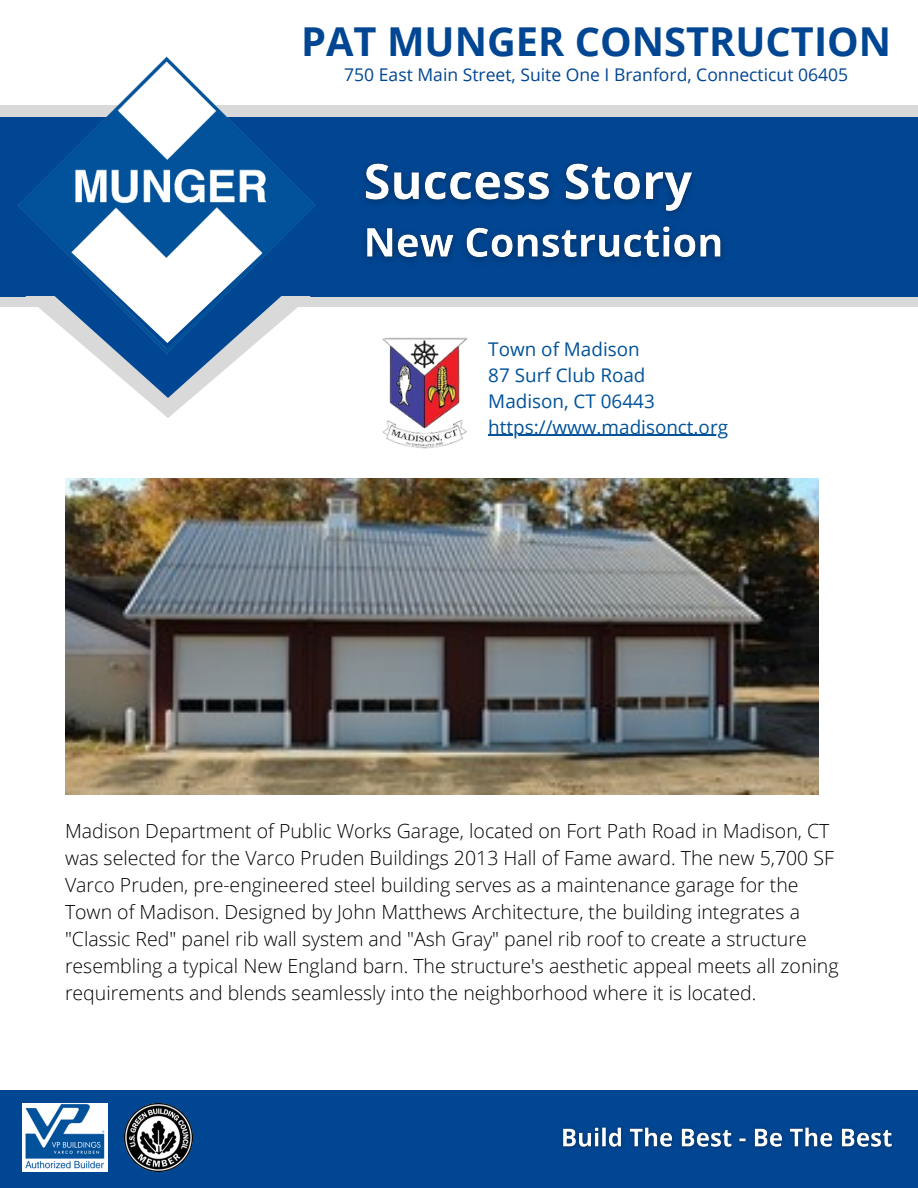
<style>
.page{position:relative;width:918px;height:1188px;background:#fff}
.page>*{position:absolute;margin:0;border:0;box-sizing:border-box;transform-origin:0 0}
.t1{font:700 39.75px "Open Sans";color:#004693}
.t2{font:300 19.5px/27px "Open Sans";color:#000}
.t3{font:18.9px/25.8px "Open Sans";color:#01529a}
.t4{font:17.55px "Open Sans";color:#004693}
</style>
<div class="page">
<div style="left:0;top:105px;width:918px;height:37px;background:#d9d9d9"></div>
<div style="left:0;top:270px;width:918px;height:37px;background:#d9d9d9"></div>
<div style="left:0;top:117px;width:918px;height:180px;background:#004693"></div>
<svg style="left:97px;top:357px;width:142px;height:61px"></svg>
<img style="left:18px;top:57px;width:297px;height:300px">
<div style="left:0;top:1090px;width:918px;height:98px;background:#004693"></div>
<img style="left:125px;top:1104px;width:67px;height:67px">
<img style="left:22px;top:1104px;width:86px;height:67px">
<img style="left:65px;top:479px;width:754px;height:316px">
<img style="left:364px;top:163px;width:359px;height:99px">
<img style="left:562px;top:1127px;width:330px;height:22px">
<img style="left:382px;top:337px;width:109px;height:112px">
<hr style="left:488px;top:435px;width:240px;height:1px;background:#01529a">
<p class="t1" style="left:301px;top:13px;width:592px">PAT MUNGER CONSTRUCTION</p>
<h4 class="t4" style="left:344px;top:63px;width:505px">750 East Main Street, Suite One I Branford, Connecticut 06405</h4>
<p class="t3" style="left:488px;top:336px;width:168px">Town of Madison<br>87 Surf Club Road<br>Madison, CT 06443</p>
<p class="t3" style="left:488px;top:413px;width:241px">https://www.madisonct.org</p>
<p class="t2" style="left:65px;top:817px;width:775px">Madison Department of Public Works Garage, located on Fort Path Road in Madison, CT was selected for the Varco Pruden Buildings 2013 Hall of Fame award. The new 5,700 SF Varco Pruden, pre-engineered steel building serves as a maintenance garage for the Town of Madison. Designed by John Matthews Architecture, the building integrates a "Classic Red" panel rib wall system and "Ash Gray" panel rib roof to create a structure resembling a typical New England barn. The structure's aesthetic appeal meets all zoning requirements and blends seamlessly into the neighborhood where it is located.</p>
</div>
